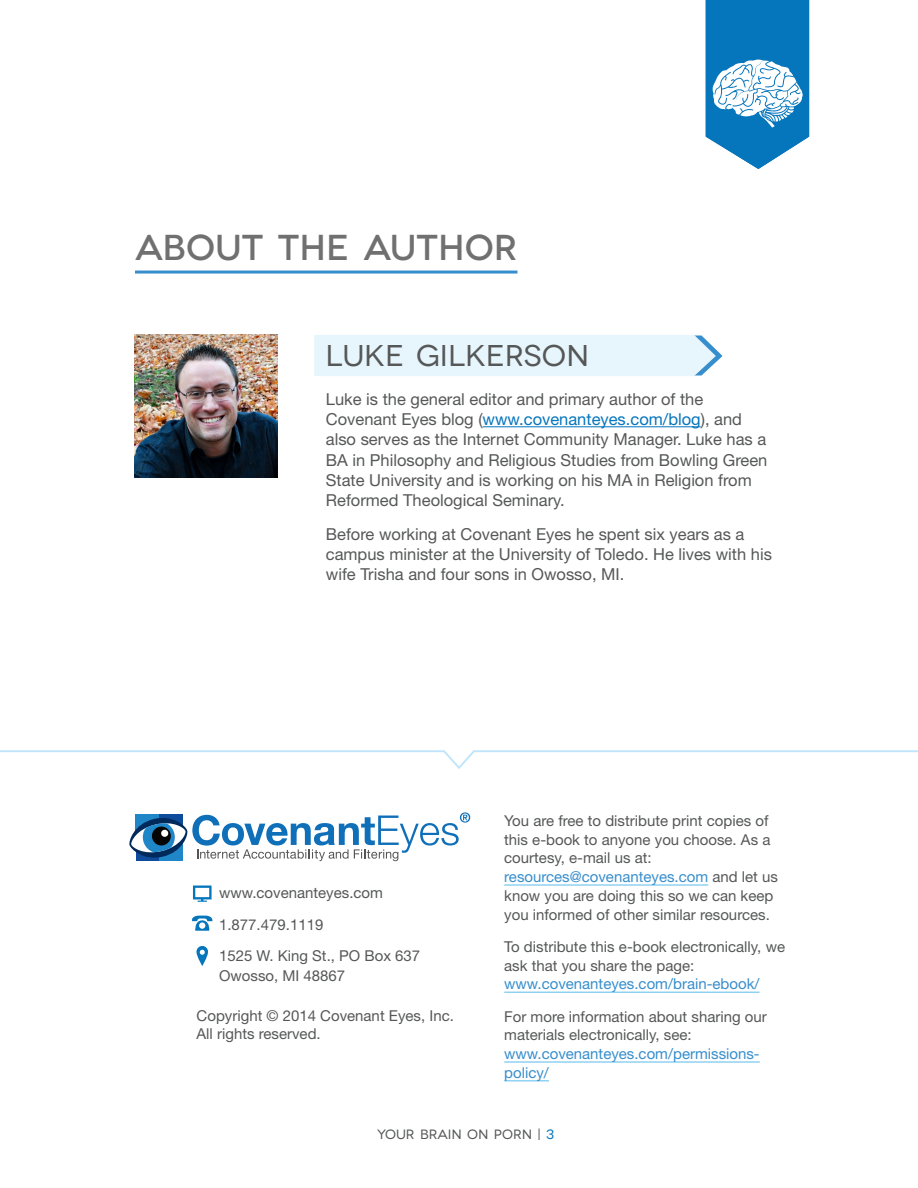
<style>
.page{position:relative;width:918px;height:1188px;background:#fff}
.page>*{position:absolute;margin:0;border:0;box-sizing:border-box;transform-origin:0 0}
.t1{font:500 36px "Novecentowide";color:#707070}
.t2{font:30px "Novecentowide";color:#565757}
.t3{font:16.5px/20.2px "Helvetica Neue LT Std";color:#565757}
.t4{font:15px/18.8px "Helvetica Neue LT Std";color:#565757}
.t5{font:15px/18.8px "Helvetica Neue LT Std";color:#378ecd}
.t6{font:13.5px "Novecentowide";color:#565757}
.s1{color:#0575bc}
.s2{color:#378ecd}
</style>
<div class="page">
<svg style="left:706px;top:0;width:103px;height:169px"></svg>
<hr style="left:135px;top:271px;width:382px;height:3px;background:#378ecd">
<hr style="left:504px;top:884px;width:204px;height:2px;background:#90d1f2">
<hr style="left:504px;top:992px;width:256px;height:1px;background:#90d1f2">
<hr style="left:504px;top:1061px;width:256px;height:2px;background:#90d1f2">
<hr style="left:504px;top:1080px;width:45px;height:2px;background:#90d1f2">
<svg style="left:129px;top:812px;width:341px;height:49px"></svg>
<div style="left:152px;top:827px;width:19px;height:18px;background:#050504;border-radius:50%"></div>
<div style="left:161px;top:830px;width:7px;height:7px;background:#fff;border-radius:50%"></div>
<svg style="left:0;top:750px;width:918px;height:19px"></svg>
<svg style="left:192px;top:916px;width:21px;height:15px"></svg>
<svg style="left:193px;top:886px;width:19px;height:16px"></svg>
<svg style="left:196px;top:946px;width:12px;height:20px"></svg>
<div style="left:314px;top:335px;width:409px;height:41px;background:#e7f6fd"></div>
<img style="left:135px;top:335px;width:142px;height:142px">
<hr style="left:483px;top:426px;width:218px;height:1px;background:#0575bc">
<h1 class="t1" style="left:135px;top:226px;width:384px">ABOUT THE AUTHOR</h1>
<h2 class="t2" style="left:326px;top:338px;width:265px">LUKE GILKERSON</h2>
<p class="t3" style="left:326px;top:389px;width:443px">Luke is the general editor and primary author of the Covenant Eyes blog (<span class="s1">www.covenanteyes.com/blog</span>), and also serves as the Internet Community Manager. Luke has a BA in Philosophy and Religious Studies from Bowling Green State University and is working on his MA in Religion from Reformed Theological Seminary.</p>
<p class="t3" style="left:326px;top:524px;width:448px">Before working at Covenant Eyes he spent six years as a campus minister at the University of Toledo. He lives with his wife Trisha and four sons in Owosso, MI.</p>
<p class="t4" style="left:219px;top:877px;width:203px;line-height:31.5px">www.covenanteyes.com<br>1.877.479.1119<br>1525 W. King St., PO Box 637</p>
<p class="t4" style="left:219px;top:966px;width:128px">Owosso, MI 48867</p>
<p class="t4" style="left:197px;top:1006px;width:259px">Copyright © 2014 Covenant Eyes, Inc.<br>All rights reserved.</p>
<p class="t4" style="left:504px;top:811px;width:275px">You are free to distribute print copies of this e-book to anyone you choose. As a courtesy, e-mail us at: <span class="s2">resources@covenanteyes.com</span> and let us know you are doing this so we can keep you informed of other similar resources.</p>
<p class="t4" style="left:504px;top:937px;width:282px">To distribute this e-book electronically, we ask that you share the page:</p>
<p class="t5" style="left:504px;top:974px;width:257px">www.covenanteyes.com/brain-ebook/</p>
<p class="t4" style="left:504px;top:1007px;width:264px">For more information about sharing our materials electronically, see:</p>
<p class="t5" style="left:504px;top:1044px;width:257px">www.covenanteyes.com/permissions&shy;policy/</p>
<p class="t6" style="left:377px;top:1126px;width:179px">YOUR BRAIN ON PORN | <span class="s1">3</span></p>
</div>
